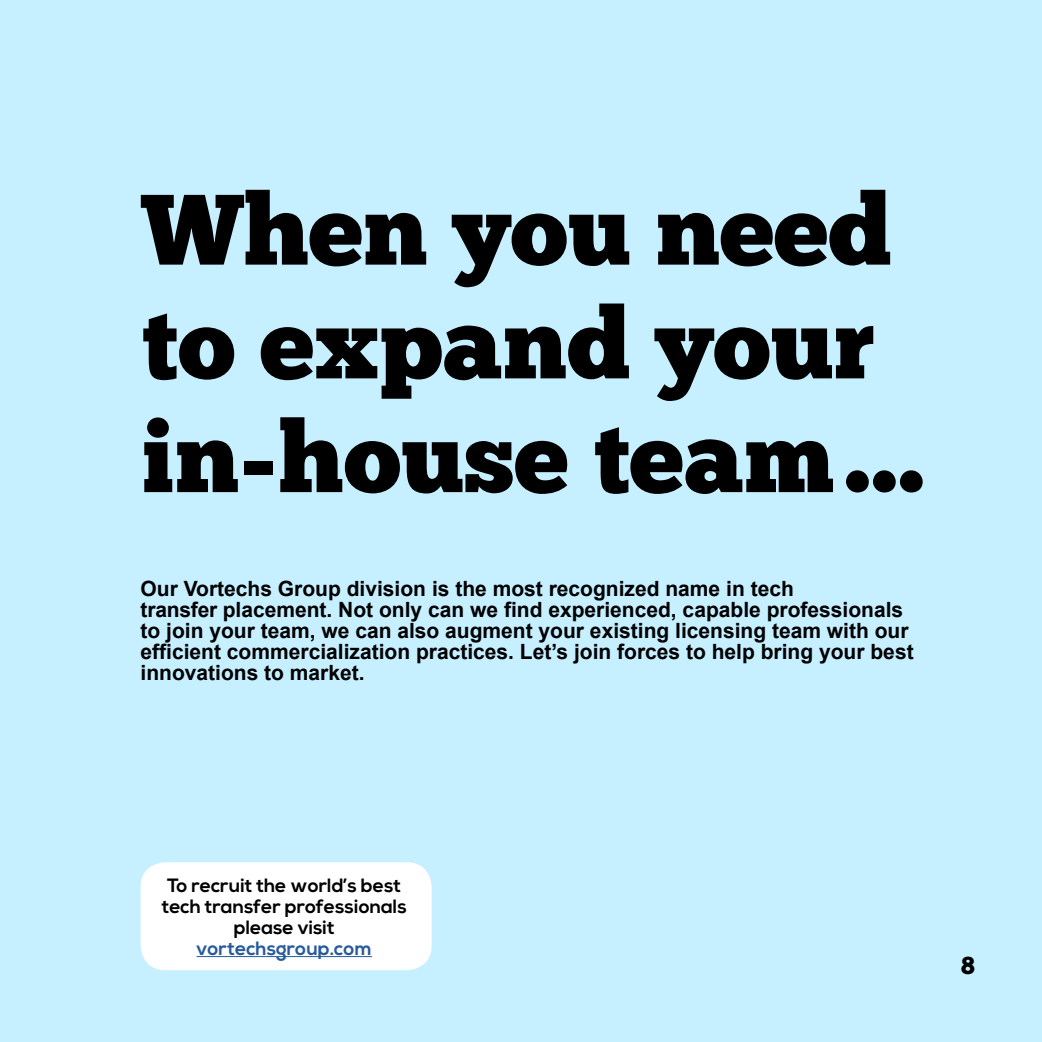
<style>
.page{position:relative;width:1042px;height:1042px;background:#c6efff}
.page>*{position:absolute;margin:0;border:0;box-sizing:border-box;transform-origin:0 0}
.t1{font:99.75px/113.8px "Chunk Five";color:#000}
.t2{font:24.5px "Chunk Five";color:#000}
.t3{font:700 21px/21px "Arial";color:#000}
.t4{font:700 19.25px/21px "Nexa";color:#000;text-align:center}
.t5{font:700 19.25px "Nexa";color:#275b9b}
</style>
<div class="page">
<div style="left:141px;top:862px;width:291px;height:108px;background:#fff;border-radius:25px"></div>
<hr style="left:197px;top:956px;width:175px;height:1px;background:#275b9b">
<h1 class="t1" style="left:142px;top:173px;width:794px">When you need to expand your in-house team…</h1>
<p class="t3" style="left:141px;top:578px;width:774px">Our Vortechs Group division is the most recognized name in tech<br>transfer placement. Not only can we find experienced, capable professionals to join your team, we can also augment your existing licensing team with our efficient commercialization practices. Let’s join forces to help bring your best innovations to market.</p>
<p class="t4" style="left:162px;top:875px;width:246px">To recruit the world’s best tech transfer professionals please visit</p>
<p class="t5" style="left:197px;top:937px;width:177px">vortechsgroup.com</p>
<p class="t2" style="left:961px;top:951px;width:15px">8</p>
</div>
